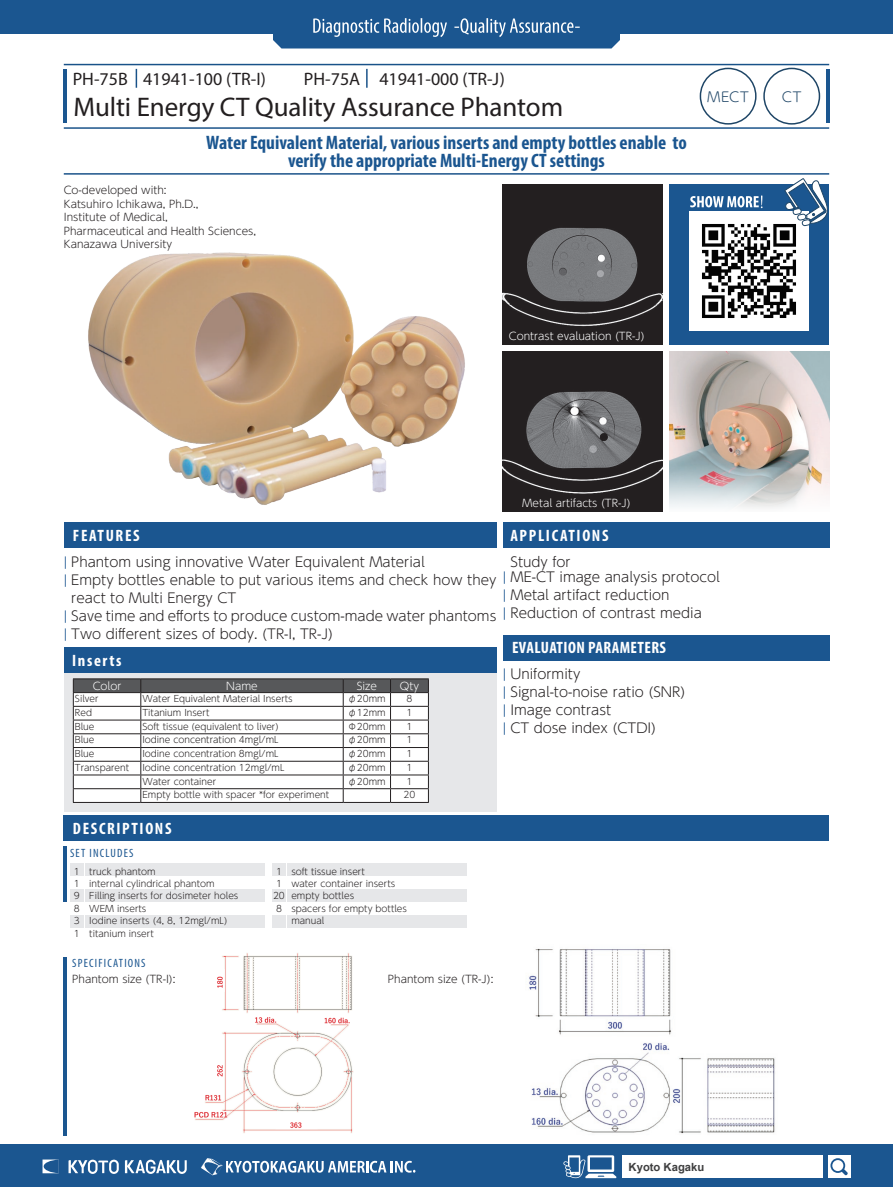
<style>
.page{position:relative;width:893px;height:1187px;background:#fff}
.page>*{position:absolute;margin:0;border:0;box-sizing:border-box;transform-origin:0 0}
.t1{font:27px "Myriad Pro";letter-spacing:-.005em;color:#231f20}
.t2{font:700 condensed 19.5px/18px "Myriad Pro";color:#1b5690;text-align:center}
.t3{font:18px "Myriad Pro";color:#231f20}
.t4{font:700 condensed 16.5px "Myriad Pro";letter-spacing:.1em;color:#fff}
.t5{font:700 condensed 16.5px "Myriad Pro";letter-spacing:.025em;color:#fff}
.t6{font:300 13.5px/18px "UD Shin Go Pr 6 N";color:#231f20}
.t7{font:300 13.5px "UD Shin M Go Pr 6 N";letter-spacing:.02em;color:#1e4566}
.t8{font:condensed 12px "Myriad Pro";letter-spacing:.1em;color:#1b5690}
.t9{font:700 11.25px "Arial";color:#3e3e3f}
.t10{font:300 10.5px/13.5px "UD Shin Go Pr 6 N";color:#231f20}
.t11{font:300 10.5px "UD Shin Go Pr 6 N";color:#fff}
.t12{font:300 9px/12.5px "UD Shin Go Pr 6 N";color:#231f20}
.s1{color:#1b5690}
</style>
<div class="page">
<hr style="left:64px;top:69px;width:3px;height:54px;background:#1b5690">
<hr style="left:826px;top:69px;width:3px;height:54px;background:#1b5690">
<div style="left:0;top:1144px;width:893px;height:42px;background:#1b5690"></div>
<div style="left:0;top:0;width:893px;height:34px;background:#1b5690"></div>
<div style="left:622px;top:1155px;width:201px;height:22px;background:#fff"></div>
<div style="left:828px;top:1155px;width:22px;height:22px;background:#fff"></div>
<svg style="left:43px;top:1159px;width:16px;height:14px"></svg>
<svg style="left:69px;top:1159px;width:50px;height:14px"></svg>
<svg style="left:125px;top:1159px;width:62px;height:14px"></svg>
<svg style="left:201px;top:1158px;width:214px;height:17px"></svg>
<svg style="left:830px;top:1158px;width:18px;height:17px"></svg>
<svg style="left:563px;top:1155px;width:53px;height:22px"></svg>
<div style="left:669px;top:185px;width:160px;height:160px;background:#1b5690"></div>
<hr style="left:64px;top:64px;width:765px;height:1px;background:#195289">
<hr style="left:64px;top:127px;width:765px;height:2px;background:#195289">
<hr style="left:64px;top:173px;width:765px;height:2px;background:#195289">
<svg style="left:690px;top:195px;width:72px;height:13px"></svg>
<svg style="left:273px;top:18px;width:347px;height:30px"></svg>
<svg style="left:136px;top:69px;width:1px;height:19px"></svg>
<svg style="left:366px;top:69px;width:2px;height:19px"></svg>
<img style="left:503px;top:351px;width:160px;height:160px">
<img style="left:690px;top:212px;width:119px;height:119px">
<img style="left:669px;top:351px;width:160px;height:157px">
<img style="left:503px;top:185px;width:160px;height:160px">
<img style="left:88px;top:252px;width:377px;height:253px">
<svg style="left:784px;top:178px;width:45px;height:52px"></svg>
<div style="left:64px;top:647px;width:432px;height:164px;background:#e6e7e9"></div>
<div style="left:64px;top:522px;width:432px;height:25px;background:#1b5690"></div>
<div style="left:503px;top:635px;width:326px;height:25px;background:#1b5690"></div>
<div style="left:503px;top:522px;width:326px;height:26px;background:#1b5690"></div>
<div style="left:64px;top:647px;width:432px;height:25px;background:#1b5690"></div>
<div style="left:64px;top:815px;width:765px;height:25px;background:#1b5690"></div>
<div style="left:85px;top:863px;width:179px;height:13px;background:#e6e7e9"></div>
<div style="left:287px;top:863px;width:179px;height:13px;background:#e6e7e9"></div>
<div style="left:287px;top:915px;width:179px;height:13px;background:#e6e7e9"></div>
<div style="left:287px;top:889px;width:179px;height:13px;background:#e6e7e9"></div>
<div style="left:70px;top:863px;width:14px;height:13px;background:#e6e7e9"></div>
<div style="left:272px;top:863px;width:14px;height:13px;background:#e6e7e9"></div>
<div style="left:272px;top:915px;width:14px;height:13px;background:#e6e7e9"></div>
<div style="left:272px;top:889px;width:14px;height:13px;background:#e6e7e9"></div>
<div style="left:85px;top:889px;width:179px;height:13px;background:#e6e7e9"></div>
<div style="left:85px;top:915px;width:179px;height:13px;background:#e6e7e9"></div>
<div style="left:70px;top:889px;width:14px;height:13px;background:#e6e7e9"></div>
<div style="left:70px;top:915px;width:14px;height:13px;background:#e6e7e9"></div>
<hr style="left:64px;top:846px;width:3px;height:56px;background:#1b5690">
<hr style="left:64px;top:957px;width:3px;height:178px;background:#1b5690">
<svg style="left:73px;top:678px;width:356px;height:124px;background:#dbdadb"></svg>
<hr style="left:73px;top:802px;width:68px;height:1px;background:#231f20">
<hr style="left:141px;top:802px;width:202px;height:1px;background:#231f20">
<hr style="left:343px;top:802px;width:48px;height:1px;background:#231f20">
<hr style="left:391px;top:802px;width:38px;height:1px;background:#231f20">
<div style="left:763px;top:68px;width:57px;height:57px;border:1px solid #1e4566;border-radius:50%"></div>
<div style="left:700px;top:68px;width:56px;height:57px;border:1px solid #1e4566;border-radius:50%"></div>
<img style="left:194px;top:953px;width:160px;height:180px">
<img style="left:529px;top:948px;width:246px;height:186px">
<h3 class="t3" style="left:73px;top:67px;width:195px">PH-75B 41941-100 (TR-I)</h3>
<h3 class="t3" style="left:304px;top:67px;width:202px">PH-75A 41941-000 (TR-J)</h3>
<h1 class="t1" style="left:73px;top:91px;width:491px">Multi Energy CT Quality Assurance Phantom</h1>
<h2 class="t2" style="left:206px;top:133px;width:482px">Water Equivalent Material, various inserts and empty bottles enable to verify the appropriate Multi-Energy CT settings</h2>
<p class="t10" style="left:64px;top:183px;width:194px">Co-developed with:<br>Katsuhiro Ichikawa, Ph.D.,<br>Institute of Medical,<br>Pharmaceutical and Health Sciences,<br>Kanazawa University</p>
<h3 class="t7" style="left:707px;top:86px;width:43px">MECT</h3>
<h3 class="t7" style="left:782px;top:86px;width:21px">CT</h3>
<p class="t11" style="left:509px;top:327px;width:137px">Contrast evaluation (TR-J)</p>
<h3 class="t4" style="left:73px;top:525px;width:68px">FEATURES</h3>
<p class="t11" style="left:522px;top:494px;width:110px">Metal artifacts (TR-J)</p>
<h3 class="t4" style="left:510px;top:525px;width:100px">APPLICATIONS</h3>
<h3 class="t6" style="left:64px;top:552px;width:362px"><span class="s1">|</span> Phantom using innovative Water Equivalent Material</h3>
<h3 class="t6" style="left:510px;top:552px;width:62px">Study for</h3>
<h3 class="t6" style="left:64px;top:570px;width:434px"><span class="s1">|</span> Empty bottles enable to put various items and check how they</h3>
<h3 class="t6" style="left:71px;top:588px;width:167px">react to Multi Energy CT</h3>
<h3 class="t6" style="left:64px;top:606px;width:434px"><span class="s1">|</span> Save time and efforts to produce custom-made water phantoms</h3>
<h3 class="t6" style="left:64px;top:624px;width:271px"><span class="s1">|</span> Two different sizes of body. (TR-I, TR-J)</h3>
<h3 class="t6" style="left:503px;top:664px;width:184px"><span class="s1">|</span> Uniformity<br><span class="s1">|</span> Signal-to-noise ratio (SNR) <span class="s1">|</span> Image contrast<br><span class="s1">|</span> CT dose index (CTDI)</h3>
<h3 class="t6" style="left:503px;top:567px;width:218px"><span class="s1">|</span> ME-CT image analysis protocol <span class="s1">|</span> Metal artifact reduction<br><span class="s1">|</span> Reduction of contrast media</h3>
<h3 class="t5" style="left:512px;top:637px;width:155px">EVALUATION PARAMETERS</h3>
<h3 class="t4" style="left:72px;top:650px;width:51px">Inserts</h3>
<p class="t11" style="left:93px;top:677px;width:30px">Color</p>
<p class="t11" style="left:226px;top:677px;width:33px">Name</p>
<p class="t11" style="left:357px;top:677px;width:22px">Size</p>
<p class="t11" style="left:400px;top:677px;width:21px">Qty</p>
<p class="t12" style="left:75px;top:692px;width:25px">Silver</p>
<p class="t12" style="left:142px;top:692px;width:152px">Water Equivalent Material Inserts</p>
<p class="t12" style="left:348px;top:692px;width:39px">φ20mm</p>
<p class="t12" style="left:406px;top:692px;width:7px">8</p>
<p class="t12" style="left:75px;top:705px;width:19px">Red</p>
<p class="t12" style="left:142px;top:705px;width:69px">Titanium Insert</p>
<p class="t12" style="left:348px;top:705px;width:39px">φ12mm</p>
<p class="t12" style="left:406px;top:705px;width:7px">1</p>
<p class="t12" style="left:75px;top:719px;width:21px">Blue</p>
<p class="t12" style="left:142px;top:719px;width:138px">Soft tissue (equivalent to liver)</p>
<p class="t12" style="left:348px;top:719px;width:39px">Φ20mm</p>
<p class="t12" style="left:406px;top:719px;width:7px">1</p>
<p class="t12" style="left:75px;top:733px;width:21px">Blue</p>
<p class="t12" style="left:142px;top:733px;width:138px">Iodine concentration 4mgl/mL</p>
<p class="t12" style="left:348px;top:733px;width:39px">φ20mm</p>
<p class="t12" style="left:406px;top:733px;width:7px">1</p>
<p class="t12" style="left:75px;top:747px;width:21px">Blue</p>
<p class="t12" style="left:142px;top:747px;width:138px">Iodine concentration 8mgl/mL</p>
<p class="t12" style="left:348px;top:747px;width:39px">φ20mm</p>
<p class="t12" style="left:406px;top:747px;width:7px">1</p>
<p class="t12" style="left:75px;top:760px;width:56px">Transparent</p>
<p class="t12" style="left:142px;top:760px;width:144px">Iodine concentration 12mgl/mL</p>
<p class="t12" style="left:348px;top:760px;width:39px">φ20mm</p>
<p class="t12" style="left:406px;top:760px;width:7px">1</p>
<p class="t12" style="left:142px;top:774px;width:75px">Water container</p>
<p class="t12" style="left:348px;top:774px;width:39px">φ20mm</p>
<p class="t12" style="left:406px;top:774px;width:7px">1</p>
<p class="t12" style="left:142px;top:788px;width:188px">Empty bottle with spacer *for experiment</p>
<p class="t12" style="left:403px;top:788px;width:13px">20</p>
<h3 class="t4" style="left:73px;top:818px;width:100px">DESCRIPTIONS</h3>
<h3 class="t8" style="left:70px;top:845px;width:65px">SET INCLUDES</h3>
<p class="t12" style="left:89px;top:864px;width:151px">truck phantom<br>internal cylindrical phantom<br>Filling inserts for dosimeter holes<br>WEM inserts<br>Iodine inserts (4, 8, 12mgl/mL) titanium insert</p>
<p class="t12" style="left:291px;top:864px;width:117px">soft tissue insert<br>water container inserts empty bottles<br>spacers for empty bottles manual</p>
<p class="t10" style="left:72px;top:972px;width:105px">Phantom size (TR-I):</p>
<p class="t10" style="left:388px;top:972px;width:107px">Phantom size (TR-J):</p>
<p class="t12" style="left:74px;top:864px;width:7px;text-align:justify">1<br>1<br>9<br>8<br>3<br>1</p>
<p class="t12" style="left:273px;top:864px;width:13px;text-align:center">1<br>1<br>20<br>8</p>
<h3 class="t8" style="left:72px;top:956px;width:75px">SPECIFICATIONS</h3>
<p class="t9" style="left:629px;top:1159px;width:77px">Kyoto Kagaku</p>
</div>
